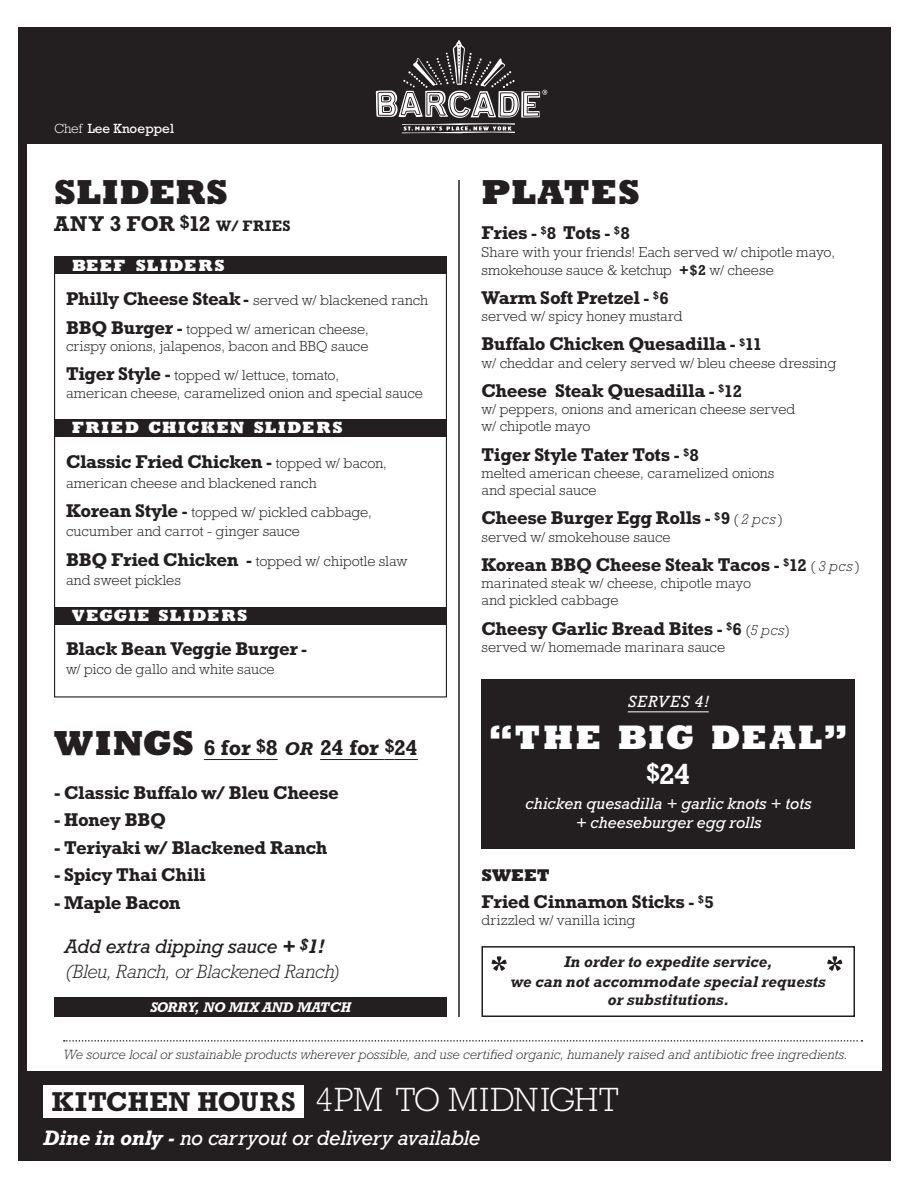
<style>
.page{position:relative;width:918px;height:1188px;background:#fff}
.page>*{position:absolute;margin:0;border:0;box-sizing:border-box;transform-origin:0 0}
.t1{font:800 35.25px "Rockwell Std";letter-spacing:.025em;color:#231f20}
.t2{font:800 34.5px "Rockwell Std";letter-spacing:.065em;color:#fff}
.t3{font:300 34.05px "Rockwell Std";letter-spacing:.02em;color:#fff}
.t4{font:700 29.25px "Rockwell Std";color:#fff}
.t5{font:700 21.75px "Rockwell Std";letter-spacing:-.005em;color:#231f20}
.Main_item_ingredient{font:italic 21.15px "Rockwell Std";letter-spacing:-.02em;color:#fff}
.Main_item_ingredient-2{font:italic 19.8px "Rockwell Std";letter-spacing:-.015em;color:#231f20}
.Main_item_ingredient-3{font:italic 300 19.5px "Rockwell Std";letter-spacing:-.015em;color:#231f20}
.Main_item_ingredient-4{font:700 18.75px "Rockwell Std";letter-spacing:-.025em;color:#231f20}
.Main_item_ingredient-5{font:800 17.25px "Rockwell Std";letter-spacing:-.005em;color:#231f20}
.Main_item_ingredient-6{font:italic 16.5px/19.5px "Rockwell Std";color:#fff;text-align:center}
.t6{font:800 16.5px "Rockwell Std";letter-spacing:.09em;color:#fff}
.Main_item_ingredient-7{font:italic 700 15.75px/20.2px "Rockwell Std";color:#231f20;text-align:center}
.Main_item_ingredient-8{font:300 14.7px/17.2px "Rockwell Std";letter-spacing:.005em;color:#231f20}
.t7{font:italic 700 14.25px "Rockwell Std";letter-spacing:-.01em;color:#fff}
.Main_item_ingredient-9{font:italic 300 13.5px "Rockwell Std";letter-spacing:.01em;color:#231f20}
.Main_item_ingredient-10{font:13.5px "Rockwell Std";letter-spacing:.015em;color:#fff}
.s1{font-weight:300}
.s2{font-size:18.75px}
.s3{font-size:15.3px}
.s4{font-weight:700;font-size:18.75px}
.s5{font-weight:700;font-size:17.25px}
.s6{font-size:17.25px}
.s7{font-weight:300;font-size:14.7px}
.s8{font-weight:800;font-size:35.25px}
.s9{font-style:italic;font-size:18.75px}
.s10{font-weight:700}
.s11{font-weight:300;font-style:italic;font-size:14.7px}
.s12{font-size:26.25px}
.s13{font-weight:700;font-size:27.75px;color:#231f20}
</style>
<div class="page">
<div style="left:27px;top:27px;width:864px;height:117px;background:#231f20"></div>
<svg style="left:376px;top:40px;width:171px;height:93px"></svg>
<div style="left:18px;top:27px;width:873px;height:1134px;border:9px solid #231f20"></div>
<div style="left:27px;top:1071px;width:864px;height:90px;background:#231f20"></div>
<div style="left:43px;top:1085px;width:260px;height:33px;background:#fff"></div>
<svg style="left:64px;top:1040px;width:798px;height:2px"></svg>
<hr style="left:458px;top:180px;width:2px;height:837px;background:#231f20">
<div style="left:54px;top:256px;width:393px;height:18px;background:#231f20"></div>
<div style="left:54px;top:419px;width:393px;height:18px;background:#231f20"></div>
<div style="left:54px;top:607px;width:393px;height:18px;background:#231f20"></div>
<div style="left:482px;top:946px;width:373px;height:71px;border:2px solid #231f20"></div>
<svg style="left:491px;top:956px;width:16px;height:15px"></svg>
<svg style="left:827px;top:956px;width:16px;height:15px"></svg>
<div style="left:482px;top:680px;width:373px;height:169px;background:#231f20"></div>
<hr style="left:628px;top:711px;width:81px;height:1px;background:#fff">
<div style="left:54px;top:997px;width:393px;height:20px;background:#231f20"></div>
<hr style="left:204px;top:759px;width:52px;height:1px;background:#231f20">
<svg style="left:256px;top:759px;width:22px;height:1px"></svg>
<hr style="left:320px;top:759px;width:64px;height:1px;background:#231f20">
<svg style="left:384px;top:759px;width:34px;height:1px"></svg>
<p class="Main_item_ingredient-10" style="left:54px;top:121px;width:122px"><span class="s1">Chef</span> Lee Knoeppel</p>
<p class="t1" style="left:54px;top:170px;width:176px">SLIDERS</p>
<p class="t5" style="left:54px;top:210px;width:238px">ANY 3 FOR <span class="s2">$</span>12 <span class="s3">W/ FRIES</span></p>
<p class="t6" style="left:72px;top:255px;width:154px">BEEF SLIDERS</p>
<p class="Main_item_ingredient-8" style="left:66px;top:291px;width:364px"><span class="s4">Philly Cheese Steak</span> <span class="s5">-</span> served w/ blackened ranch</p>
<p class="Main_item_ingredient-8" style="left:66px;top:320px;width:304px"><span class="s4">BBQ Burger</span> <span class="s5">-</span> topped w/ american cheese, crispy onions, jalapenos, bacon and BBQ sauce</p>
<p class="Main_item_ingredient-8" style="left:66px;top:367px;width:358px"><span class="s4">Tiger Style</span> <span class="s5">-</span> topped w/ lettuce, tomato,<br>american cheese, caramelized onion and special sauce</p>
<p class="t6" style="left:72px;top:418px;width:272px">FRIED CHICKEN SLIDERS</p>
<p class="Main_item_ingredient-4" style="left:66px;top:451px;width:322px">Classic Fried Chicken <span class="s6">-</span> <span class="s7">topped w/ bacon,</span></p>
<p class="Main_item_ingredient-8" style="left:66px;top:474px;width:252px">american cheese and blackened ranch</p>
<p class="Main_item_ingredient-8" style="left:66px;top:502px;width:307px;line-height:19.4px"><span class="s4">Korean Style</span> <span class="s5">-</span> topped w/ pickled cabbage, cucumber and carrot - ginger sauce</p>
<p class="Main_item_ingredient-8" style="left:66px;top:551px;width:343px;line-height:19.4px"><span class="s4">BBQ Fried Chicken</span> <span class="s5">-</span> topped w/ chipotle slaw and sweet pickles</p>
<p class="t6" style="left:72px;top:605px;width:177px">VEGGIE SLIDERS</p>
<p class="Main_item_ingredient-4" style="left:66px;top:637px;width:243px">Black Bean Veggie Burger <span class="s6">-</span></p>
<p class="Main_item_ingredient-8" style="left:66px;top:660px;width:210px">w/ pico de gallo and white sauce</p>
<p class="t5" style="left:54px;top:735px;width:365px"><span class="s8">WINGS</span> 6 for <span class="s2">$</span>8 <span class="s9">OR</span> 24 for <span class="s2">$</span>24</p>
<p class="Main_item_ingredient-4" style="left:54px;top:782px;width:286px">- Classic Buffalo w/ Bleu Cheese</p>
<p class="Main_item_ingredient-4" style="left:54px;top:809px;width:114px">- Honey BBQ</p>
<p class="Main_item_ingredient-4" style="left:54px;top:836px;width:275px">- Teriyaki w/ Blackened Ranch</p>
<p class="Main_item_ingredient-4" style="left:54px;top:864px;width:153px">- Spicy Thai Chili</p>
<p class="Main_item_ingredient-4" style="left:54px;top:891px;width:128px">- Maple Bacon</p>
<p class="Main_item_ingredient-2" style="left:64px;top:935px;width:261px">Add extra dipping sauce <span class="s10">+</span> <sup>$</sup><span class="s10">1!</span></p>
<p class="Main_item_ingredient-3" style="left:64px;top:960px;width:277px">(Bleu, Ranch, or Blackened Ranch)</p>
<p class="t7" style="left:150px;top:999px;width:202px">SORRY, NO MIX AND MATCH</p>
<p class="t1" style="left:482px;top:170px;width:160px">PLATES</p>
<p class="Main_item_ingredient-4" style="left:482px;top:221px;width:150px">Fries <span class="s6">-</span> <sup>$</sup><span class="s6">8</span> Tots <span class="s6">-</span> <sup>$</sup><span class="s6">8</span></p>
<p class="Main_item_ingredient-8" style="left:482px;top:243px;width:355px;line-height:18px">Share with your friends! Each served w/ chipotle mayo, smokehouse sauce &amp; ketchup <span class="s10">+$2</span> w/ cheese</p>
<p class="Main_item_ingredient-4" style="left:482px;top:286px;width:189px">Warm Soft Pretzel <span class="s6">-</span> <sup>$</sup><span class="s6">6</span></p>
<p class="Main_item_ingredient-8" style="left:482px;top:307px;width:202px">served w/ spicy honey mustard</p>
<p class="Main_item_ingredient-4" style="left:482px;top:333px;width:282px">Buffalo Chicken Quesadilla <span class="s6">-</span> <sup>$</sup><span class="s6">11</span></p>
<p class="Main_item_ingredient-8" style="left:482px;top:354px;width:356px">w/ cheddar and celery served w/ bleu cheese dressing</p>
<p class="Main_item_ingredient-4" style="left:482px;top:379px;width:262px">Cheese Steak Quesadilla <span class="s6">-</span> <sup>$</sup><span class="s6">12</span></p>
<p class="Main_item_ingredient-8" style="left:482px;top:400px;width:315px">w/ peppers, onions and american cheese served w/ chipotle mayo</p>
<p class="Main_item_ingredient-4" style="left:482px;top:443px;width:219px">Tiger Style Tater Tots <span class="s6">-</span> <sup>$</sup><span class="s6">8</span></p>
<p class="Main_item_ingredient-8" style="left:482px;top:464px;width:295px">melted american cheese, caramelized onions and special sauce</p>
<p class="Main_item_ingredient-4" style="left:482px;top:507px;width:303px">Cheese Burger Egg Rolls <span class="s6">-</span> <sup>$</sup><span class="s6">9</span> <span class="s7">(</span> <span class="s11">2 pcs</span> <span class="s7">)</span></p>
<p class="Main_item_ingredient-8" style="left:482px;top:528px;width:191px">served w/ smokehouse sauce</p>
<p class="Main_item_ingredient-4" style="left:482px;top:553px;width:380px">Korean BBQ Cheese Steak Tacos <span class="s6">-</span> <sup>$</sup><span class="s6">12</span> <span class="s7">(</span> <span class="s11">3 pcs</span> <span class="s7">)</span></p>
<p class="Main_item_ingredient-8" style="left:482px;top:574px;width:271px">marinated steak w/ cheese, chipotle mayo and pickled cabbage</p>
<p class="Main_item_ingredient-4" style="left:482px;top:617px;width:310px">Cheesy Garlic Bread Bites <span class="s6">-</span> <sup>$</sup><span class="s6">6</span> <span class="s7">(</span><span class="s11">5 pcs</span><span class="s7">)</span></p>
<p class="Main_item_ingredient-8" style="left:482px;top:638px;width:245px">served w/ homemade marinara sauce</p>
<p class="Main_item_ingredient-6" style="left:628px;top:692px;width:82px">SERVES 4!</p>
<p class="t2" style="left:488px;top:716px;width:361px">“THE BIG DEAL”</p>
<p class="t4" style="left:646px;top:757px;width:46px"><span class="s12">$</span>24</p>
<p class="Main_item_ingredient-6" style="left:525px;top:793px;width:287px">chicken quesadilla + garlic knots + tots + cheeseburger egg rolls</p>
<p class="Main_item_ingredient-5" style="left:482px;top:865px;width:70px">SWEET</p>
<p class="Main_item_ingredient-4" style="left:482px;top:890px;width:234px">Fried Cinnamon Sticks <span class="s6">-</span> <sup>$</sup><span class="s6">5</span></p>
<p class="Main_item_ingredient-8" style="left:482px;top:911px;width:155px">drizzled w/ vanilla icing</p>
<p class="Main_item_ingredient-7" style="left:511px;top:952px;width:316px">In order to expedite service,<br>we can not accommodate special requests</p>
<p class="Main_item_ingredient-7" style="left:608px;top:989px;width:123px">or substitutions.</p>
<p class="Main_item_ingredient-9" style="left:63px;top:1047px;width:786px">We source local or sustainable products wherever possible, and use certified organic, humanely raised and antibiotic free ingredients.</p>
<p class="t3" style="left:52px;top:1080px;width:569px"><span class="s13">KITCHEN HOURS</span> 4PM TO MIDNIGHT</p>
<p class="Main_item_ingredient" style="left:43px;top:1126px;width:438px"><span class="s10">Dine in only -</span> no carryout or delivery available</p>
</div>
